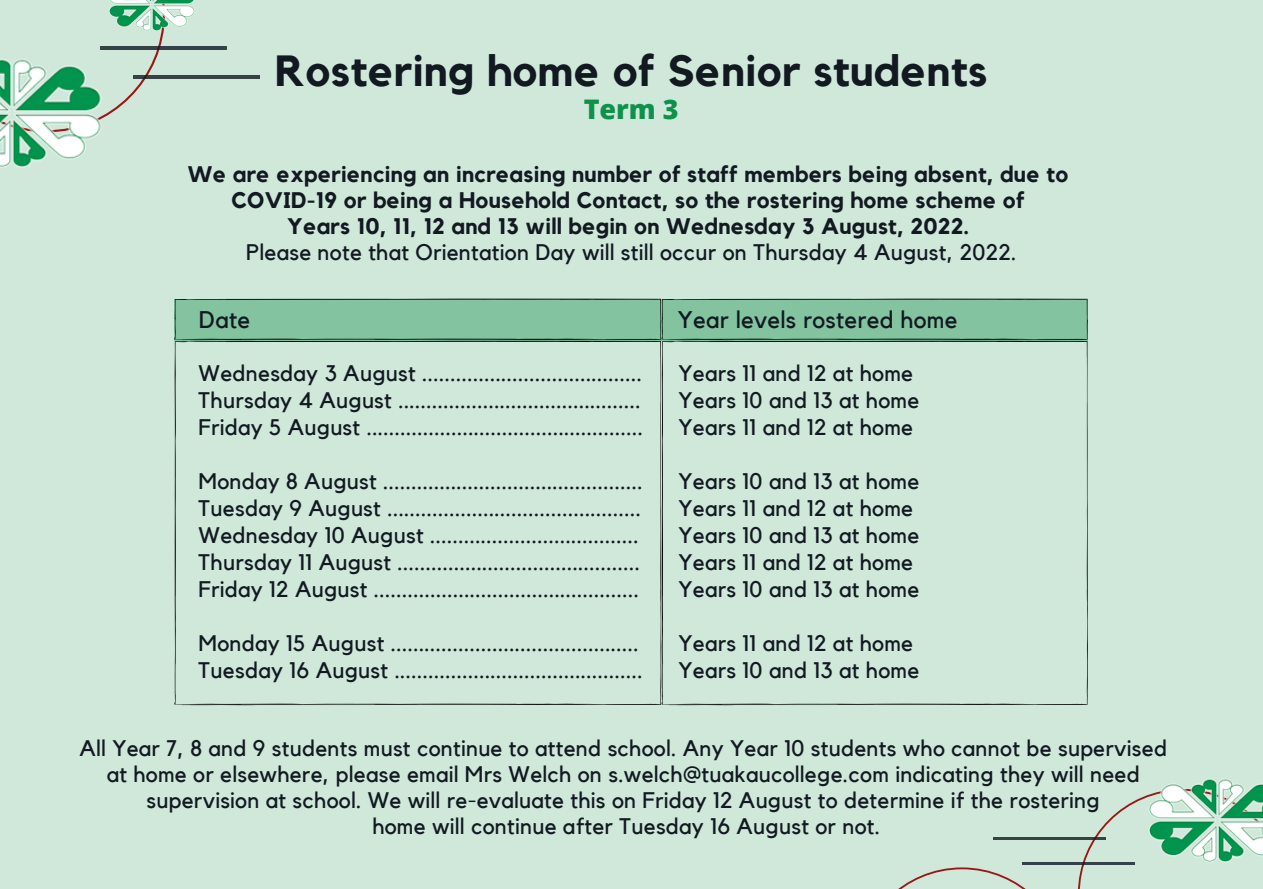
<style>
.page{position:relative;width:1263px;height:889px;background:#fff}
.page>*{position:absolute;margin:0;border:0;box-sizing:border-box;transform-origin:0 0}
.t1{font:700 43.5px "Kollektif";letter-spacing:.01em;color:#121921}
.t2{font:800 27px "Open Sans";color:#0e924b}
.t3{font:24px "Kollektif";letter-spacing:.01em;color:#121921}
.t4{font:22.5px/27px "Kollektif";letter-spacing:.01em;color:#121921}
.t5{font:700 22.5px/25.8px "Kollektif";letter-spacing:.01em;color:#121921;text-align:center}
</style>
<div class="page">
<div style="left:0;top:0;width:1263px;height:888px;background:#cfe8da"></div>
<svg style="left:174px;top:340px;width:914px;height:1px"></svg>
<svg style="left:174px;top:341px;width:487px;height:364px"></svg>
<svg style="left:662px;top:341px;width:426px;height:364px"></svg>
<svg style="left:174px;top:299px;width:914px;height:41px;background:#7dba99"></svg>
<svg style="left:100px;top:34px;width:65px;height:81px"></svg>
<hr style="left:133px;top:75px;width:127px;height:3px;background:#121921">
<hr style="left:100px;top:46px;width:127px;height:3px;background:#121921">
<svg style="left:1078px;top:796px;width:67px;height:92px"></svg>
<hr style="left:993px;top:837px;width:113px;height:3px;background:#121921">
<hr style="left:1023px;top:862px;width:112px;height:3px;background:#121921">
<svg style="left:899px;top:867px;width:125px;height:21px"></svg>
<img style="left:1145px;top:778px;width:118px;height:85px">
<img style="left:109px;top:0;width:86px;height:34px">
<img style="left:0;top:55px;width:109px;height:113px">
<h1 class="t1" style="left:275px;top:51px;width:714px">Rostering home of Senior students</h1>
<p class="t2" style="left:584px;top:90px;width:97px">Term 3</p>
<p class="t5" style="left:188px;top:162px;width:882px">We are experiencing an increasing number of staff members being absent, due to<br>COVID-19 or being a Household Contact, so the rostering home scheme of<br>Years 10, 11, 12 and 13 will begin on Wednesday 3 August, 2022.</p>
<p class="t4" style="left:246px;top:239px;width:772px">Please note that Orientation Day will still occur on Thursday 4 August, 2022.</p>
<p class="t3" style="left:199px;top:309px;width:53px">Date</p>
<p class="t3" style="left:678px;top:309px;width:281px">Year levels rostered home</p>
<p class="t4" style="left:199px;top:360px;width:446px;text-align:justify">Wednesday 3 August .......................................<br>Thursday 4 August ...........................................<br>Friday 5 August .................................................</p>
<p class="t4" style="left:199px;top:468px;width:446px">Monday 8 August ..............................................<br>Tuesday 9 August .............................................<br>Wednesday 10 August .....................................<br>Thursday 11 August ...........................................<br>Friday 12 August ...............................................</p>
<p class="t4" style="left:199px;top:630px;width:446px">Monday 15 August ............................................<br>Tuesday 16 August ............................................</p>
<p class="t4" style="left:678px;top:360px;width:242px">Years 11 and 12 at home<br>Years 10 and 13 at home<br>Years 11 and 12 at home</p>
<p class="t4" style="left:678px;top:468px;width:242px">Years 10 and 13 at home<br>Years 11 and 12 at home<br>Years 10 and 13 at home<br>Years 11 and 12 at home<br>Years 10 and 13 at home</p>
<p class="t4" style="left:678px;top:630px;width:242px">Years 11 and 12 at home<br>Years 10 and 13 at home</p>
<p class="t4" style="left:79px;top:736px;width:1089px;line-height:25.8px;text-align:center">All Year 7, 8 and 9 students must continue to attend school. Any Year 10 students who cannot be supervised at home or elsewhere, please email Mrs Welch on s.welch@tuakaucollege.com indicating they will need supervision at school. We will re-evaluate this on Friday 12 August to determine if the rostering<br>home will continue after Tuesday 16 August or not.</p>
</div>
